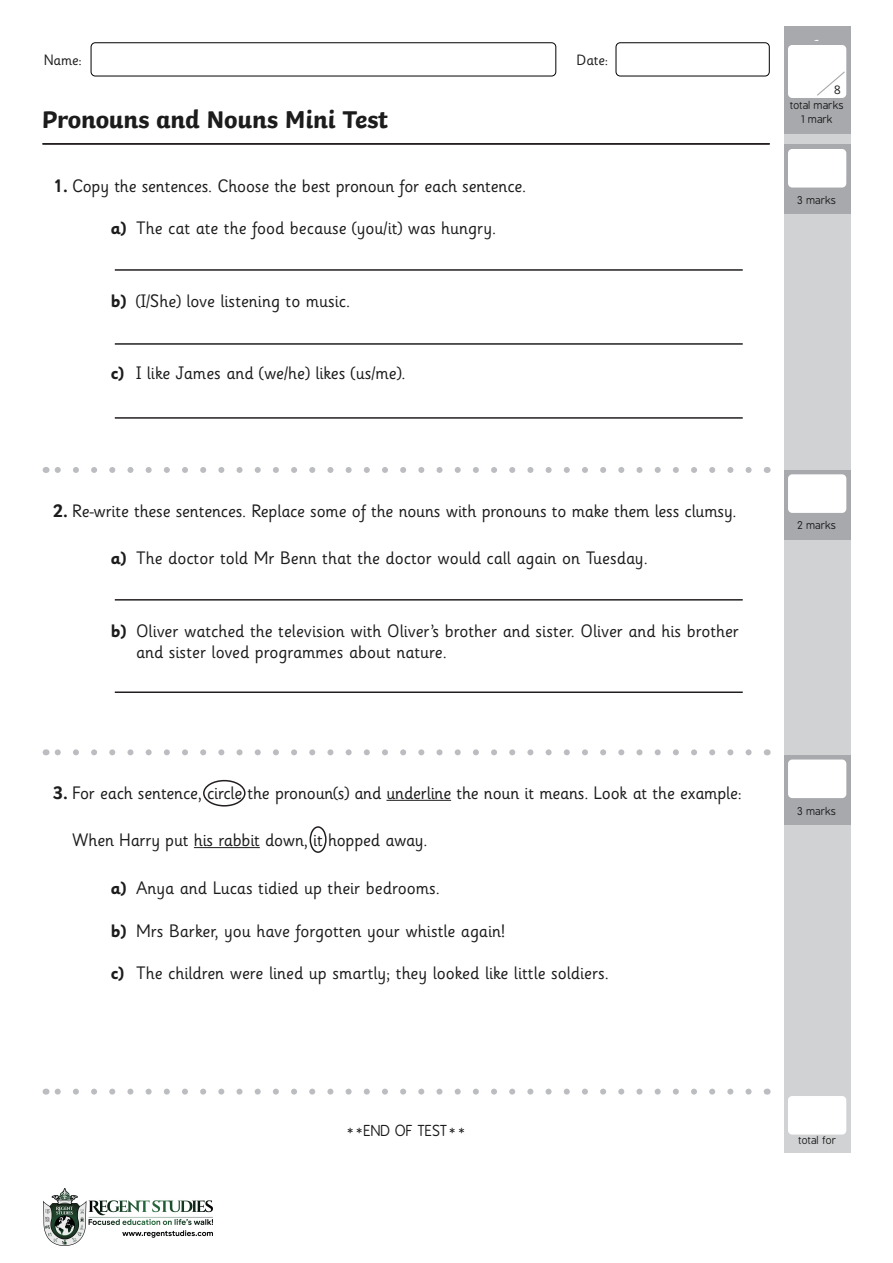
<style>
.page{position:relative;width:893px;height:1263px;background:#fff}
.page>*{position:absolute;margin:0;border:0;box-sizing:border-box;transform-origin:0 0}
.t1{font:700 25.5px "Twinkl";letter-spacing:-.01em;color:#1c1c1c}
.t2{font:18px/21.6px "Sassoon Infant Rg";color:#1c1c1c}
.t3{font:15px "B Preplay";letter-spacing:-.01em;color:#1c1c1c}
.t4{font:15px "Sassoon Infant Rg";letter-spacing:-.01em;color:#1c1c1c}
.t5{font:700 15px "B Preplay";color:#fff}
.t6{font:12px "Sassoon Infant Rg";color:#1c1c1c}
.Marks{font:10.5px "B Preplay";color:#1c1c1c}
.Marks-2{font:10.5px "B Preplay";letter-spacing:-.025em;color:#1c1c1c}
.s1{font-weight:700}
</style>
<div class="page">
<svg style="left:55px;top:1088px;width:694px;height:6px"></svg>
<div style="left:784px;top:26px;width:66px;height:107px;background:#a8a9ad"></div>
<div style="left:784px;top:145px;width:66px;height:1008px;background:#d1d2d4"></div>
<div style="left:788px;top:1096px;width:58px;height:38px;background:#fff;border-radius:4px"></div>
<div style="left:788px;top:45px;width:58px;height:53px;background:#fff;border-radius:4px"></div>
<svg style="left:817px;top:71px;width:29px;height:26px"></svg>
<div style="left:91px;top:42px;width:465px;height:34px;border:1px solid #000;border-radius:4px"></div>
<div style="left:616px;top:42px;width:154px;height:34px;border:1px solid #000;border-radius:4px"></div>
<hr style="left:43px;top:143px;width:727px;height:2px;background:#231f20">
<div style="left:784px;top:145px;width:66px;height:69px;background:#a8a9ad"></div>
<div style="left:788px;top:149px;width:58px;height:39px;background:#fff;border-radius:4px"></div>
<svg style="left:55px;top:467px;width:694px;height:6px"></svg>
<div style="left:784px;top:470px;width:66px;height:69px;background:#a8a9ad"></div>
<div style="left:788px;top:474px;width:58px;height:39px;background:#fff;border-radius:4px"></div>
<svg style="left:55px;top:749px;width:694px;height:6px"></svg>
<div style="left:784px;top:755px;width:66px;height:69px;background:#a8a9ad"></div>
<div style="left:788px;top:759px;width:58px;height:39px;background:#fff;border-radius:4px"></div>
<hr style="left:386px;top:800px;width:65px;height:1px;background:#1c1c1c">
<hr style="left:115px;top:269px;width:628px;height:2px;background:#231f20">
<hr style="left:115px;top:343px;width:628px;height:2px;background:#231f20">
<hr style="left:115px;top:417px;width:628px;height:2px;background:#231f20">
<hr style="left:115px;top:599px;width:628px;height:2px;background:#231f20">
<hr style="left:115px;top:691px;width:628px;height:2px;background:#231f20">
<hr style="left:194px;top:847px;width:66px;height:1px;background:#1c1c1c">
<div style="left:203px;top:780px;width:43px;height:26px;border:2px solid #231f20;border-radius:50%"></div>
<div style="left:310px;top:826px;width:17px;height:27px;border:2px solid #231f20;border-radius:50%"></div>
<img style="left:43px;top:1188px;width:169px;height:58px">
<p class="t4" style="left:44px;top:51px;width:40px">Name:</p>
<p class="t4" style="left:577px;top:51px;width:33px">Date:</p>
<p class="t1" style="left:42px;top:99px;width:348px">Pronouns and Nouns Mini Test</p>
<p class="t2" style="left:53px;top:176px;width:475px"><span class="s1">1.</span> Copy the sentences. Choose the best pronoun for each sentence.</p>
<p class="t2" style="left:111px;top:218px;width:387px"><span class="s1">a)</span> The cat ate the food because (you/it) was hungry.</p>
<p class="t2" style="left:111px;top:291px;width:241px"><span class="s1">b)</span> (I/She) love listening to music.</p>
<p class="t2" style="left:111px;top:363px;width:296px"><span class="s1">c)</span> I like James and (we/he) likes (us/me).</p>
<p class="t2" style="left:53px;top:501px;width:685px"><span class="s1">2.</span> Re-write these sentences. Replace some of the nouns with pronouns to make them less clumsy.</p>
<p class="t2" style="left:111px;top:548px;width:539px"><span class="s1">a)</span> The doctor told Mr Benn that the doctor would call again on Tuesday.</p>
<p class="t2" style="left:136px;top:621px;width:604px;text-indent:-26px"><span class="s1">b)</span> Oliver watched the television with Oliver’s brother and sister. Oliver and his brother and sister loved programmes about nature.</p>
<p class="t2" style="left:53px;top:782px;width:690px"><span class="s1">3.</span> For each sentence, circle the pronoun(s) and underline the noun it means. Look at the example:</p>
<p class="t2" style="left:72px;top:830px;width:357px">When Harry put his rabbit down, it hopped away.</p>
<p class="t2" style="left:111px;top:877px;width:331px"><span class="s1">a)</span> Anya and Lucas tidied up their bedrooms.</p>
<p class="t2" style="left:111px;top:920px;width:396px"><span class="s1">b)</span> Mrs Barker, you have forgotten your whistle again!</p>
<p class="t2" style="left:111px;top:963px;width:500px"><span class="s1">c)</span> The children were lined up smartly; they looked like little soldiers.</p>
<p class="t5" style="left:814px;top:36px;width:7px">1</p>
<p class="t6" style="left:834px;top:83px;width:8px">8</p>
<p class="Marks" style="left:790px;top:100px;width:55px">total marks</p>
<p class="Marks" style="left:801px;top:114px;width:33px">1 mark</p>
<p class="Marks" style="left:798px;top:195px;width:40px">3 marks</p>
<p class="Marks" style="left:798px;top:520px;width:40px">2 marks</p>
<p class="Marks" style="left:798px;top:805px;width:40px">3 marks</p>
<p class="t3" style="left:346px;top:1123px;width:122px">**END OF TEST**</p>
<p class="Marks-2" style="left:799px;top:1135px;width:40px">total for</p>
</div>
